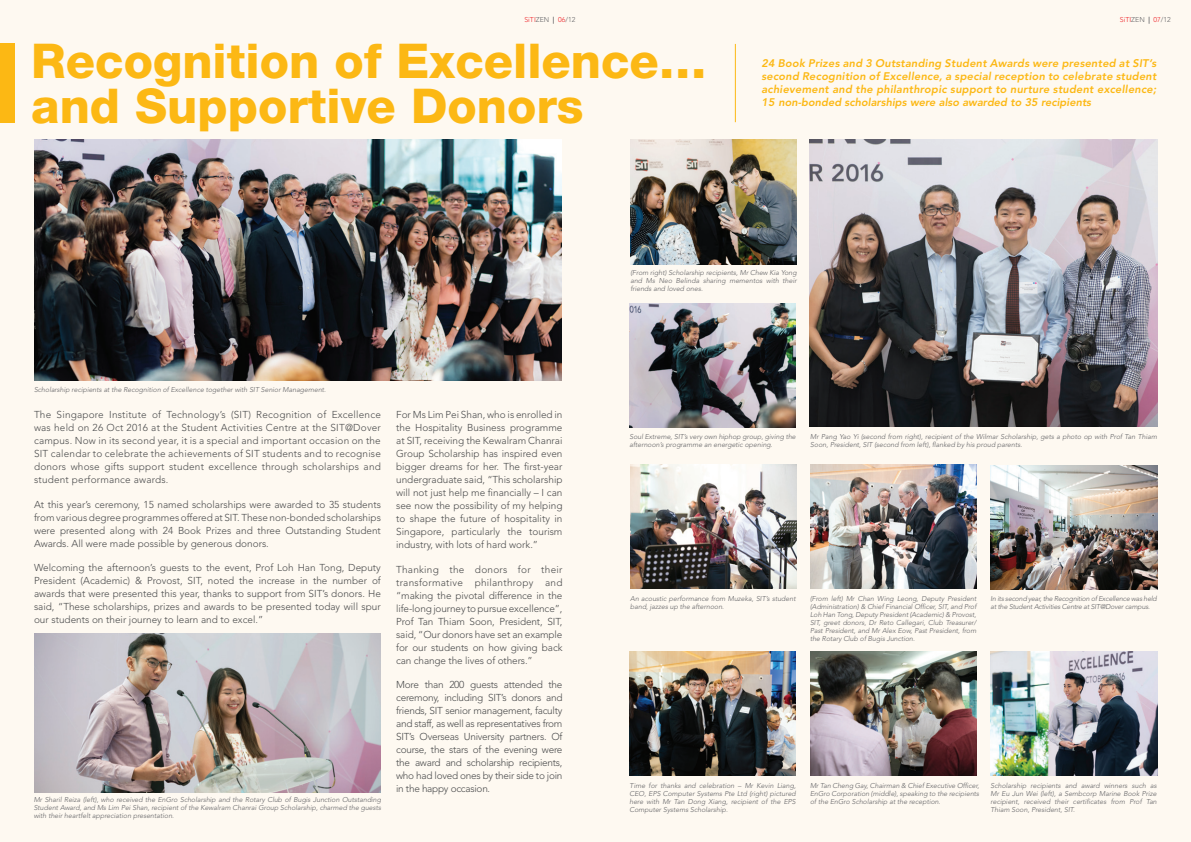
<style>
.page{position:relative;width:1191px;height:842px;background:#fef9f1}
.page>*{position:absolute;margin:0;border:0;box-sizing:border-box;transform-origin:0 0}
.t1{font:800 48px/45.2px "Helvetica Neue LT Std";color:#fcb814}
.t2{font:italic 800 11px/13px "Avenir LT Std";color:#fcb814;text-align:justify}
.t3{font:300 10px/13px "Avenir LT Std";color:#4b4c4d;text-align:justify}
.t4{font:italic 300 7px/8px "Avenir LT Std";color:#636366;text-align:justify}
.t5{font:italic 300 7px/8px "Avenir LT Std";letter-spacing:-.025em;color:#636366}
.t6{font:300 7px "Avenir LT Std";color:#ee1d23}
.s1{color:#636366}
.s2{font-weight:800;color:#636366}
</style>
<div class="page">
<img style="left:630px;top:464px;width:166px;height:125px">
<img style="left:629px;top:303px;width:167px;height:125px">
<img style="left:630px;top:140px;width:166px;height:124px">
<img style="left:990px;top:651px;width:167px;height:125px">
<img style="left:810px;top:651px;width:166px;height:125px">
<img style="left:629px;top:651px;width:167px;height:125px">
<div style="left:0;top:43px;width:14px;height:79px;background:#fcb814"></div>
<hr style="left:735px;top:44px;width:1px;height:78px;background:#fcb814">
<img style="left:34px;top:140px;width:527px;height:241px">
<img style="left:34px;top:634px;width:347px;height:159px">
<img style="left:810px;top:464px;width:166px;height:125px">
<img style="left:990px;top:466px;width:167px;height:124px">
<img style="left:810px;top:140px;width:347px;height:286px">
<p class="t6" style="left:524px;top:16px;width:52px">SiTI<span class="s1">ZEN</span> <span class="s2">|</span> 06<span class="s1">/12</span></p>
<p class="t6" style="left:1119px;top:16px;width:52px">SiTI<span class="s1">ZEN</span> <span class="s2">|</span> 07<span class="s1">/12</span></p>
<h1 class="t1" style="left:31px;top:38px;width:677px">Recognition of Excellence… and Supportive Donors</h1>
<p class="t2" style="left:761px;top:57px;width:396px">24 Book Prizes and 3 Outstanding Student Awards were presented at SIT’s second Recognition of Excellence, a special reception to celebrate student achievement and the philanthropic support to nurture student excellence; 15 non-bonded scholarships were also awarded to 35 recipients</p>
<p class="t4" style="left:34px;top:386px;width:293px">Scholarship recipients at the Recognition of Excellence together with SIT Senior Management.</p>
<p class="t3" style="left:34px;top:408px;width:348px">The Singapore Institute of Technology’s (SIT) Recognition of Excellence was held on 26 Oct 2016 at the Student Activities Centre at the SIT@Dover campus. Now in its second year, it is a special and important occasion on the SIT calendar to celebrate the achievements of SIT students and to recognise donors whose gifts support student excellence through scholarships and student performance awards.</p>
<p class="t3" style="left:34px;top:498px;width:348px">At this year’s ceremony, 15 named scholarships were awarded to 35 students from various degree programmes offered at SIT. These non-bonded scholarships were presented along with 24 Book Prizes and three Outstanding Student Awards. All were made possible by generous donors.</p>
<p class="t3" style="left:34px;top:561px;width:348px">Welcoming the afternoon’s guests to the event, Prof Loh Han Tong, Deputy President (Academic) &amp; Provost, SIT, noted the increase in the number of awards that were presented this year, thanks to support from SIT’s donors. He said, “These scholarships, prizes and awards to be presented today will spur our students on their journey to learn and to excel.”</p>
<p class="t4" style="left:34px;top:796px;width:349px">Mr Sharil Reiza (left), who received the EnGro Scholarship and the Rotary Club of Bugis Junction Outstanding Student Award, and Ms Lim Pei Shan, recipient of the Kewalram Chanrai Group Scholarship, charmed the guests with their heartfelt appreciation presentation.</p>
<p class="t3" style="left:396px;top:408px;width:168px">For Ms Lim Pei Shan, who is enrolled in the Hospitality Business programme at SIT, receiving the Kewalram Chanrai Group Scholarship has inspired even bigger dreams for her. The first-year undergraduate said, “This scholarship will not just help me financially – I can see now the possibility of my helping to shape the future of hospitality in Singapore, particularly the tourism industry, with lots of hard work.”</p>
<p class="t3" style="left:396px;top:563px;width:168px">Thanking the donors for their transformative philanthropy and “making the pivotal difference in the life-long journey to pursue excellence”, Prof Tan Thiam Soon, President, SIT, said, “Our donors have set an example for our students on how giving back can change the lives of others.”</p>
<p class="t3" style="left:396px;top:678px;width:168px">More than 200 guests attended the ceremony, including SIT’s donors and friends, SIT senior management, faculty and staff, as well as representatives from SIT’s Overseas University partners. Of course, the stars of the evening were the award and scholarship recipients, who had loved ones by their side to join in the happy occasion.</p>
<p class="t4" style="left:630px;top:269px;width:168px">(From right) Scholarship recipients, Mr Chew Kia Yong and Ms Neo Belinda sharing mementos with their friends and loved ones.</p>
<p class="t4" style="left:629px;top:432px;width:168px">Soul Extreme, SIT’s very own hiphop group, giving the afternoon’s programme an energetic opening.</p>
<p class="t4" style="left:810px;top:432px;width:348px">Mr Pang Yao Yi (second from right), recipient of the Wilmar Scholarship, gets a photo op with Prof Tan Thiam<br>Soon, President, SIT (second from left), flanked by his proud parents.</p>
<p class="t4" style="left:630px;top:594px;width:167px">An acoustic performance from Muzeka, SIT’s student band, jazzes up the afternoon.</p>
<p class="t4" style="left:810px;top:594px;width:168px">(From left) Mr Chan Wing Leong, Deputy President (Administration) &amp; Chief Financial Officer, SIT, and Prof Loh Han Tong, Deputy President (Academic) &amp; Provost, SIT, greet donors, Dr Reto Callegari, Club Treasurer/ Past President, and Mr Alex Eow, Past President, from the Rotary Club of Bugis Junction.</p>
<p class="t5" style="left:990px;top:594px;width:168px">In its second year, the Recognition of Excellence was held at the Student Activities Centre at SIT@Dover campus.</p>
<p class="t4" style="left:629px;top:782px;width:168px">Time for thanks and celebration – Mr Kevin Liang, CEO, EPS Computer Systems Pte Ltd (right) pictured here with Mr Tan Dong Xiang, recipient of the EPS Computer Systems Scholarship.</p>
<p class="t4" style="left:810px;top:782px;width:171px">Mr Tan Cheng Gay, Chairman &amp; Chief Executive Officer, EnGro Corporation (middle), speaking to the recipients of the EnGro Scholarship at the reception.</p>
<p class="t4" style="left:990px;top:782px;width:168px">Scholarship recipients and award winners such as Mr Eu Jun Wei (left), a Sembcorp Marine Book Prize recipient, received their certificates from Prof Tan Thiam Soon, President, SIT.</p>
</div>
